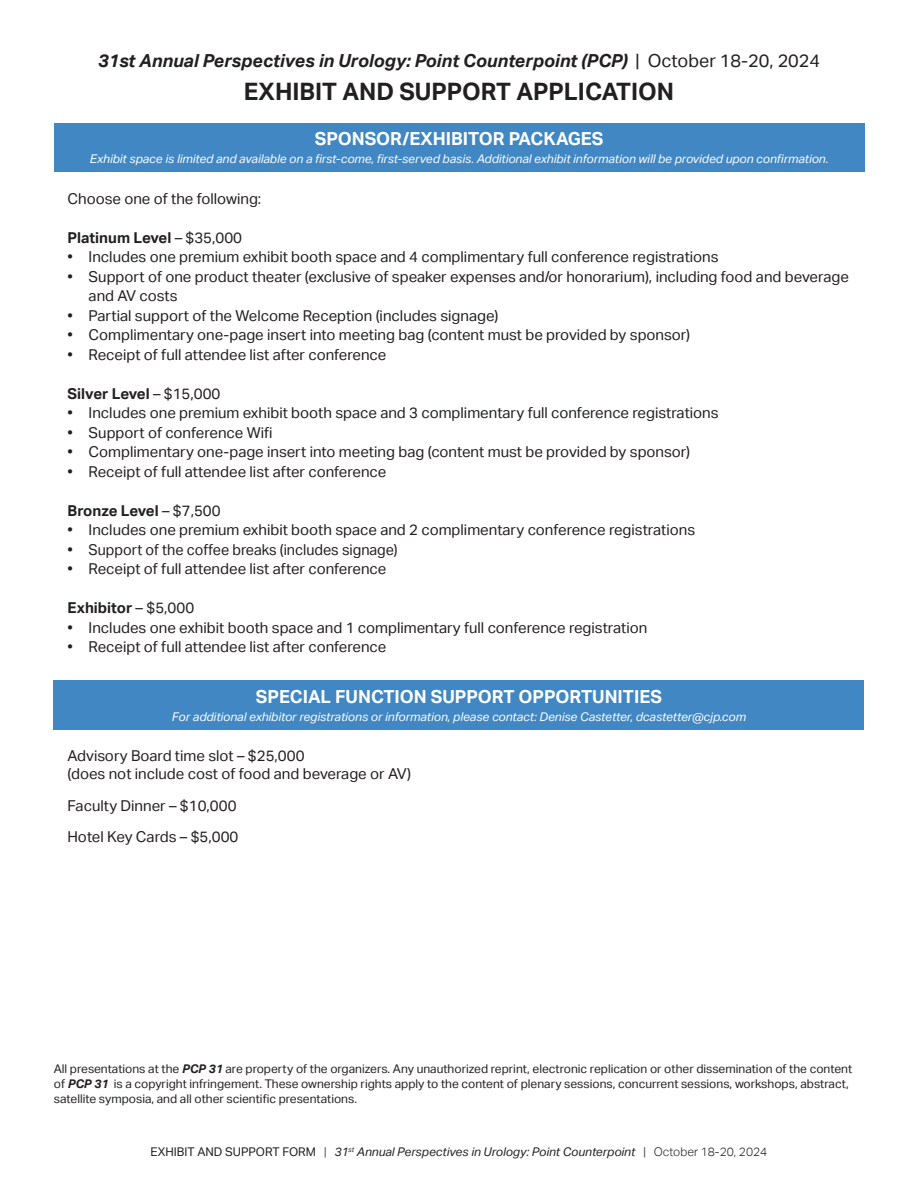
<style>
.page{position:relative;width:918px;height:1188px;background:#fff}
.page>*{position:absolute;margin:0;border:0;box-sizing:border-box;transform-origin:0 0}
.t1{font:700 24px "Aktiv Grotesk";color:#231f20}
.t2{font:italic 700 18px "Aktiv Grotesk";color:#231f20}
.t3{font:700 18px "Aktiv Grotesk";color:#fff}
.t4{font:15px/19.5px "Aktiv Grotesk";color:#231f20}
.t5{font:700 15px "Aktiv Grotesk";color:#231f20}
.t6{font:12px/15px "Aktiv Grotesk";color:#231f20}
.t7{font:italic 12px "Aktiv Grotesk";color:#fff}
.t8{font:italic 12px "Aktiv Grotesk";color:#231f20}
.s1{font-weight:400;font-style:normal}
.s2{font-weight:400}
.s3{font-weight:700;font-style:italic}
.s4{font-style:normal}
.s5{font-weight:300;font-style:normal}
</style>
<div class="page">
<div style="left:54px;top:123px;width:810px;height:50px;background:#4087c3"></div>
<div style="left:54px;top:680px;width:810px;height:50px;background:#4087c3"></div>
<p class="t2" style="left:98px;top:50px;width:724px">31st Annual Perspectives in Urology: Point Counterpoint (PCP) <span class="s1">| October 18-20, 2024</span></p>
<p class="t1" style="left:244px;top:78px;width:432px">EXHIBIT AND SUPPORT APPLICATION</p>
<p class="t3" style="left:315px;top:129px;width:290px">SPONSOR/EXHIBITOR PACKAGES</p>
<p class="t7" style="left:90px;top:152px;width:740px">Exhibit space is limited and available on a first-come, first-served basis. Additional exhibit information will be provided upon confirmation.</p>
<p class="t4" style="left:68px;top:189px;width:195px">Choose one of the following:</p>
<p class="t5" style="left:68px;top:229px;width:176px">Platinum Level <span class="s2">– $35,000</span></p>
<p class="t4" style="left:68px;top:247px;width:653px">• Includes one premium exhibit booth space and 4 complimentary full conference registrations</p>
<p class="t4" style="left:89px;top:267px;width:762px;text-indent:-21px">• Support of one product theater (exclusive of speaker expenses and/or honorarium), including food and beverage and AV costs</p>
<p class="t4" style="left:68px;top:306px;width:432px">• Partial support of the Welcome Reception (includes signage)</p>
<p class="t4" style="left:68px;top:325px;width:624px">• Complimentary one-page insert into meeting bag (content must be provided by sponsor)</p>
<p class="t4" style="left:68px;top:345px;width:320px">• Receipt of full attendee list after conference</p>
<p class="t5" style="left:68px;top:385px;width:154px">Silver Level <span class="s2">– $15,000</span></p>
<p class="t4" style="left:68px;top:403px;width:653px">• Includes one premium exhibit booth space and 3 complimentary full conference registrations</p>
<p class="t4" style="left:68px;top:423px;width:206px">• Support of conference Wifi</p>
<p class="t4" style="left:68px;top:442px;width:624px">• Complimentary one-page insert into meeting bag (content must be provided by sponsor)</p>
<p class="t4" style="left:68px;top:462px;width:320px">• Receipt of full attendee list after conference</p>
<p class="t5" style="left:68px;top:502px;width:155px">Bronze Level <span class="s2">– $7,500</span></p>
<p class="t4" style="left:68px;top:520px;width:629px">• Includes one premium exhibit booth space and 2 complimentary conference registrations</p>
<p class="t4" style="left:68px;top:540px;width:332px">• Support of the coffee breaks (includes signage)</p>
<p class="t4" style="left:68px;top:559px;width:320px">• Receipt of full attendee list after conference</p>
<p class="t5" style="left:68px;top:599px;width:128px">Exhibitor <span class="s2">– $5,000</span></p>
<p class="t4" style="left:68px;top:618px;width:581px">• Includes one exhibit booth space and 1 complimentary full conference registration</p>
<p class="t4" style="left:68px;top:637px;width:320px">• Receipt of full attendee list after conference</p>
<p class="t3" style="left:256px;top:686px;width:408px">SPECIAL FUNCTION SUPPORT OPPORTUNITIES</p>
<p class="t7" style="left:172px;top:710px;width:576px">For additional exhibitor registrations or information, please contact: Denise Castetter, dcastetter@cjp.com</p>
<p class="t4" style="left:67px;top:747px;width:345px;line-height:18px">Advisory Board time slot – $25,000<br>(does not include cost of food and beverage or AV)</p>
<p class="t4" style="left:67px;top:796px;width:171px">Faculty Dinner – $10,000</p>
<p class="t4" style="left:67px;top:827px;width:173px">Hotel Key Cards – $5,000</p>
<p class="t6" style="left:54px;top:1062px;width:800px">All presentations at the <span class="s3">PCP 31</span> are property of the organizers. Any unauthorized reprint, electronic replication or other dissemination of the content of <span class="s3">PCP 31</span> is a copyright infringement. These ownership rights apply to the content of plenary sessions, concurrent sessions, workshops, abstract, satellite symposia, and all other scientific presentations.</p>
<p class="t8" style="left:151px;top:1145px;width:618px"><span class="s4">EXHIBIT AND SUPPORT FORM</span> <span class="s5">|</span> 31<sup>st</sup> Annual Perspectives in Urology: Point Counterpoint <span class="s5">| October 18-20, 2024</span></p>
</div>
